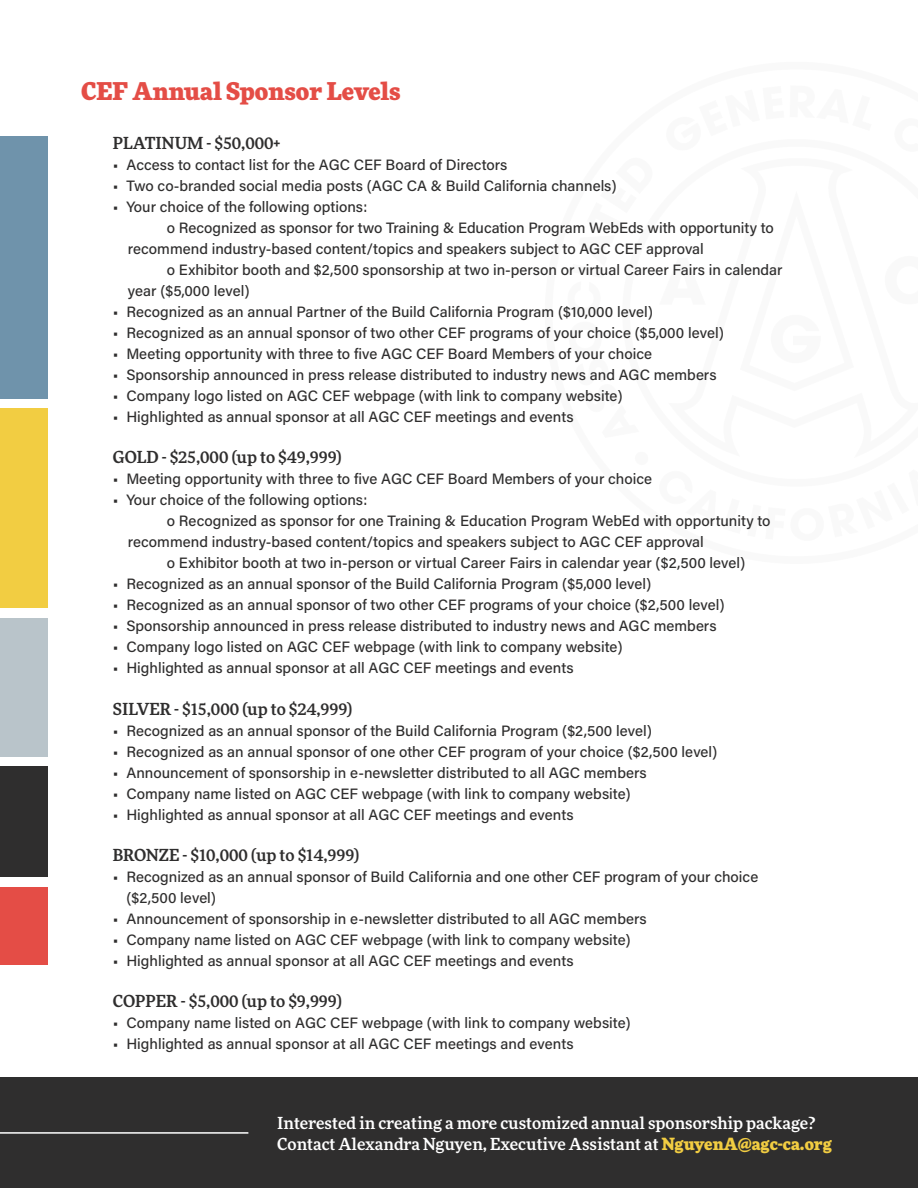
<style>
.page{position:relative;width:918px;height:1188px;background:#fff}
.page>*{position:absolute;margin:0;border:0;box-sizing:border-box;transform-origin:0 0}
.t1{font:900 24px "More Pro";color:#e44d46}
.t2{font:500 16.5px "More Pro";color:#2f2e2e}
.t3{font:500 16.5px/21px "More Pro";color:#fff}
.t4{font:500 15px/21px "Acumin Pro";color:#2f2e2e}
.s1{font-weight:900;color:#f2cd42}
</style>
<div class="page">
<div style="left:0;top:136px;width:48px;height:262px;background:#6f93ab"></div>
<div style="left:0;top:409px;width:48px;height:199px;background:#f2cd42"></div>
<div style="left:0;top:618px;width:48px;height:138px;background:#b9c4ca"></div>
<div style="left:0;top:767px;width:48px;height:110px;background:#2f2e2e"></div>
<div style="left:0;top:887px;width:48px;height:78px;background:#e44d46"></div>
<div style="left:0;top:1078px;width:918px;height:110px;background:#2f2e2e"></div>
<hr style="left:0;top:1132px;width:248px;height:2px;background:#fff">
<p class="t1" style="left:81px;top:72px;width:321px">CEF Annual Sponsor Levels</p>
<p class="t2" style="left:113px;top:131px;width:169px">PLATINUM - $50,000+</p>
<p class="t4" style="left:113px;top:154px;width:396px">• Access to contact list for the AGC CEF Board of Directors</p>
<p class="t4" style="left:113px;top:175px;width:505px">• Two co-branded social media posts (AGC CA &amp; Build California channels)</p>
<p class="t4" style="left:113px;top:196px;width:256px">• Your choice of the following options:</p>
<p class="t4" style="left:128px;top:217px;width:647px;text-indent:39px">o Recognized as sponsor for two Training &amp; Education Program WebEds with opportunity to recommend industry-based content/topics and speakers subject to AGC CEF approval</p>
<p class="t4" style="left:128px;top:259px;width:656px;text-indent:39px">o Exhibitor booth and $2,500 sponsorship at two in-person or virtual Career Fairs in calendar year ($5,000 level)</p>
<p class="t4" style="left:113px;top:301px;width:542px">• Recognized as an annual Partner of the Build California Program ($10,000 level)</p>
<p class="t4" style="left:113px;top:322px;width:613px">• Recognized as an annual sponsor of two other CEF programs of your choice ($5,000 level)</p>
<p class="t4" style="left:113px;top:343px;width:541px">• Meeting opportunity with three to five AGC CEF Board Members of your choice</p>
<p class="t4" style="left:113px;top:364px;width:605px">• Sponsorship announced in press release distributed to industry news and AGC members</p>
<p class="t4" style="left:113px;top:385px;width:511px">• Company logo listed on AGC CEF webpage (with link to company website)</p>
<p class="t4" style="left:113px;top:406px;width:462px">• Highlighted as annual sponsor at all AGC CEF meetings and events</p>
<p class="t2" style="left:113px;top:446px;width:231px">GOLD - $25,000 (up to $49,999)</p>
<p class="t4" style="left:113px;top:468px;width:541px">• Meeting opportunity with three to five AGC CEF Board Members of your choice</p>
<p class="t4" style="left:113px;top:489px;width:256px">• Your choice of the following options:</p>
<p class="t4" style="left:128px;top:510px;width:644px;text-indent:39px">o Recognized as sponsor for one Training &amp; Education Program WebEd with opportunity to recommend industry-based content/topics and speakers subject to AGC CEF approval</p>
<p class="t4" style="left:167px;top:552px;width:580px">o Exhibitor booth at two in-person or virtual Career Fairs in calendar year ($2,500 level)</p>
<p class="t4" style="left:113px;top:573px;width:540px">• Recognized as an annual sponsor of the Build California Program ($5,000 level)</p>
<p class="t4" style="left:113px;top:594px;width:613px">• Recognized as an annual sponsor of two other CEF programs of your choice ($2,500 level)</p>
<p class="t4" style="left:113px;top:615px;width:605px">• Sponsorship announced in press release distributed to industry news and AGC members</p>
<p class="t4" style="left:113px;top:636px;width:511px">• Company logo listed on AGC CEF webpage (with link to company website)</p>
<p class="t4" style="left:113px;top:657px;width:462px">• Highlighted as annual sponsor at all AGC CEF meetings and events</p>
<p class="t2" style="left:113px;top:697px;width:241px">SILVER - $15,000 (up to $24,999)</p>
<p class="t4" style="left:113px;top:719px;width:541px">• Recognized as an annual sponsor of the Build California Program ($2,500 level)</p>
<p class="t4" style="left:113px;top:740px;width:606px">• Recognized as an annual sponsor of one other CEF program of your choice ($2,500 level)</p>
<p class="t4" style="left:113px;top:761px;width:535px">• Announcement of sponsorship in e-newsletter distributed to all AGC members</p>
<p class="t4" style="left:113px;top:782px;width:519px">• Company name listed on AGC CEF webpage (with link to company website)</p>
<p class="t4" style="left:113px;top:803px;width:462px">• Highlighted as annual sponsor at all AGC CEF meetings and events</p>
<p class="t2" style="left:113px;top:843px;width:248px">BRONZE - $10,000 (up to $14,999)</p>
<p class="t4" style="left:126px;top:866px;width:633px;text-indent:-14px">• Recognized as an annual sponsor of Build California and one other CEF program of your choice ($2,500 level)</p>
<p class="t4" style="left:113px;top:908px;width:535px">• Announcement of sponsorship in e-newsletter distributed to all AGC members</p>
<p class="t4" style="left:113px;top:929px;width:519px">• Company name listed on AGC CEF webpage (with link to company website)</p>
<p class="t4" style="left:113px;top:950px;width:462px">• Highlighted as annual sponsor at all AGC CEF meetings and events</p>
<p class="t2" style="left:113px;top:989px;width:231px">COPPER - $5,000 (up to $9,999)</p>
<p class="t4" style="left:113px;top:1012px;width:519px">• Company name listed on AGC CEF webpage (with link to company website)</p>
<p class="t4" style="left:113px;top:1033px;width:462px">• Highlighted as annual sponsor at all AGC CEF meetings and events</p>
<p class="t3" style="left:277px;top:1111px;width:556px">Interested in creating a more customized annual sponsorship package?<br>Contact Alexandra Nguyen, Executive Assistant at <span class="s1">NguyenA@agc-ca.org</span></p>
</div>
